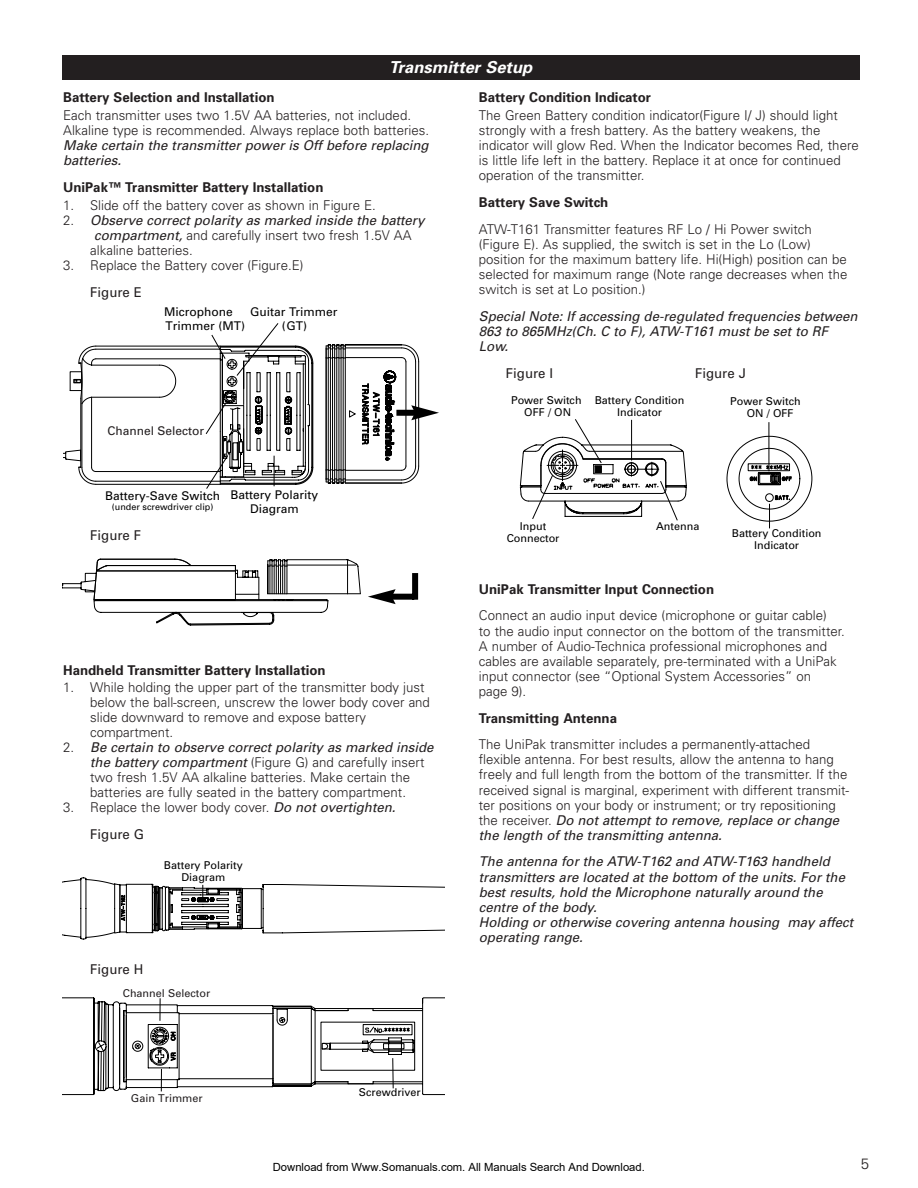
<style>
.page{position:relative;width:918px;height:1188px;background:#fff}
.page>*{position:absolute;margin:0;border:0;box-sizing:border-box;transform-origin:0 0}
.t1{font:italic 700 16.5px "Univers";color:#fff}
.t2{font:300 15px "Univers";color:#231f20}
.t3{font:300 13.5px/15px "Univers";color:#231f20}
.t4{font:italic 13.5px/15px "Univers";color:#231f20}
.t5{font:700 13.5px "Univers";color:#231f20}
.t6{font:13.5px "Univers";color:#231f20}
.t7{font:12px/13.5px "Univers";color:#000;text-align:center}
.t8{font:12px "Univers";color:#231f20}
.t9{font:11.25px "Arial";color:#000}
.t10{font:10.8px/12.1px "Univers";color:#000;text-align:center}
.t11{font:10.8px "Univers";color:#231f20}
.t12{font:9px "Univers";color:#000}
.s1{font-weight:300;font-style:normal}
.s2{font-weight:400;font-style:italic}
.s3{font-weight:400}
</style>
<div class="page">
<div style="left:62px;top:55px;width:797px;height:25px;background:#231f20"></div>
<svg style="left:64px;top:323px;width:375px;height:166px"></svg>
<svg style="left:62px;top:558px;width:299px;height:68px"></svg>
<div style="left:412px;top:573px;width:6px;height:27px;background:#000"></div>
<div style="left:390px;top:594px;width:24px;height:6px;background:#000"></div>
<svg style="left:368px;top:589px;width:27px;height:15px"></svg>
<svg style="left:63px;top:877px;width:381px;height:62px"></svg>
<svg style="left:63px;top:997px;width:381px;height:99px"></svg>
<svg style="left:519px;top:419px;width:168px;height:102px"></svg>
<hr style="left:768px;top:422px;width:1px;height:49px;background:#000">
<svg style="left:726px;top:435px;width:86px;height:93px"></svg>
<p class="t1" style="left:389px;top:57px;width:144px">Transmitter Setup</p>
<p class="t5" style="left:63px;top:89px;width:213px">Battery Selection and Installation</p>
<p class="t3" style="left:63px;top:108px;width:367px">Each transmitter uses two 1.5V AA batteries, not included.<br>Alkaline type is recommended. Always replace both batteries.</p>
<p class="t4" style="left:63px;top:138px;width:367px">Make certain the transmitter power is Off before replacing batteries.</p>
<p class="t5" style="left:63px;top:179px;width:262px">UniPak™ Transmitter Battery Installation</p>
<p class="t3" style="left:63px;top:197px;width:314px">1. Slide off the battery cover as shown in Figure E.</p>
<p class="t4" style="left:90px;top:213px;width:336px;text-indent:-27px"><span class="s1">2.</span> Observe correct polarity as marked inside the battery compartment, <span class="s1">and carefully insert two fresh 1.5V AA alkaline batteries.</span></p>
<p class="t3" style="left:63px;top:257px;width:242px">3. Replace the Battery cover (Figure.E)</p>
<p class="t6" style="left:90px;top:284px;width:53px">Figure E</p>
<p class="t7" style="left:250px;top:305px;width:89px;line-height:14.2px">Guitar Trimmer (GT)</p>
<p class="t7" style="left:164px;top:305px;width:82px;text-align:left">Microphone<br>Trimmer (MT)</p>
<p class="t8" style="left:107px;top:424px;width:98px">Channel Selector</p>
<p class="t7" style="left:105px;top:489px;width:117px">Battery-Save Switch</p>
<p class="t12" style="left:112px;top:502px;width:103px">(under screwdriver clip)</p>
<p class="t6" style="left:90px;top:527px;width:53px">Figure F</p>
<p class="t7" style="left:230px;top:488px;width:89px">Battery Polarity<br>Diagram</p>
<p class="t5" style="left:63px;top:662px;width:264px">Handheld Transmitter Battery Installation</p>
<p class="t3" style="left:90px;top:680px;width:341px;text-indent:-27px">1. While holding the upper part of the transmitter body just below the ball-screen, unscrew the lower body cover and slide downward to remove and expose battery compartment.</p>
<p class="t3" style="left:90px;top:740px;width:345px;text-indent:-27px">2. <span class="s2">Be certain to observe correct polarity as marked inside the battery compartment</span> (Figure G) and carefully insert two fresh 1.5V AA alkaline batteries. Make certain the batteries are fully seated in the battery compartment.</p>
<p class="t3" style="left:90px;top:794px;width:307px;line-height:27px;text-indent:-27px">3. Replace the lower body cover. <span class="s2">Do not overtighten.<br></span><span class="s3">Figure G</span></p>
<p class="t10" style="left:164px;top:859px;width:80px">Battery Polarity<br>Diagram</p>
<p class="t6" style="left:90px;top:961px;width:55px">Figure H</p>
<p class="t11" style="left:123px;top:987px;width:89px">Channel Selector</p>
<p class="t11" style="left:131px;top:1091px;width:73px">Gain Trimmer</p>
<p class="t10" style="left:359px;top:1086px;width:63px">Screwdriver</p>
<p class="t5" style="left:479px;top:89px;width:174px">Battery Condition Indicator</p>
<p class="t3" style="left:479px;top:107px;width:381px">The Green Battery condition indicator(Figure I/ J) should light strongly with a fresh battery. As the battery weakens, the indicator will glow Red. When the Indicator becomes Red, there is little life left in the battery. Replace it at once for continued operation of the transmitter.</p>
<p class="t5" style="left:479px;top:194px;width:131px">Battery Save Switch</p>
<p class="t3" style="left:479px;top:221px;width:370px">ATW-T161 Transmitter features RF Lo / Hi Power switch (Figure E). As supplied, the switch is set in the Lo (Low) position for the maximum battery life. Hi(High) position can be selected for maximum range (Note range decreases when the switch is set at Lo position.)</p>
<p class="t4" style="left:479px;top:308px;width:380px">Special Note: If accessing de-regulated frequencies between<br>863 to 865MHz(Ch. C to F), ATW-T161 must be set to RF<br>Low.</p>
<p class="t6" style="left:506px;top:365px;width:49px">IerugiF</p>
<p class="t6" style="left:695px;top:365px;width:53px">JerugiF</p>
<p class="t10" style="left:511px;top:394px;width:72px">Power Switch<br>OFF / ON</p>
<p class="t10" style="left:594px;top:394px;width:91px">Battery Condition<br>Indicator</p>
<p class="t10" style="left:746px;top:395px;width:56px;text-align:left;text-indent:-16px">Power Switch<br>ON / OFF</p>
<p class="t10" style="left:506px;top:520px;width:54px">Input<br>Connector</p>
<p class="t10" style="left:656px;top:520px;width:45px">Antenna</p>
<p class="t10" style="left:731px;top:527px;width:91px">Battery Condition<br>Indicator</p>
<p class="t5" style="left:479px;top:580px;width:237px">UniPak Transmitter Input Connection</p>
<p class="t3" style="left:479px;top:608px;width:367px">Connect an audio input device (microphone or guitar cable)<br>to the audio input connector on the bottom of the transmitter.<br>A number of Audio-Technica professional microphones and cables are available separately, pre-terminated with a UniPak input connector (see “Optional System Accessories” on<br>page 9).</p>
<p class="t5" style="left:479px;top:709px;width:140px">Transmitting Antenna</p>
<p class="t3" style="left:479px;top:737px;width:372px">The UniPak transmitter includes a permanently-attached flexible antenna. For best results, allow the antenna to hang freely and full length from the bottom of the transmitter. If the received signal is marginal, experiment with different transmit&shy;ter positions on your body or instrument; or try repositioning the receiver. <span class="s2">Do not attempt to remove, replace or change the length of the transmitting antenna.</span></p>
<p class="t4" style="left:479px;top:854px;width:376px">The antenna for the ATW-T162 and ATW-T163 handheld transmitters are located at the bottom of the units. For the best results, hold the Microphone naturally around the centre of the body.<br>Holding or otherwise covering antenna housing may affect operating range.</p>
<p class="t9" style="left:273px;top:1160px;width:373px">Download from Www.Somanuals.com. All Manuals Search And Download.</p>
<p class="t2" style="left:860px;top:1155px;width:10px">5</p>
</div>
